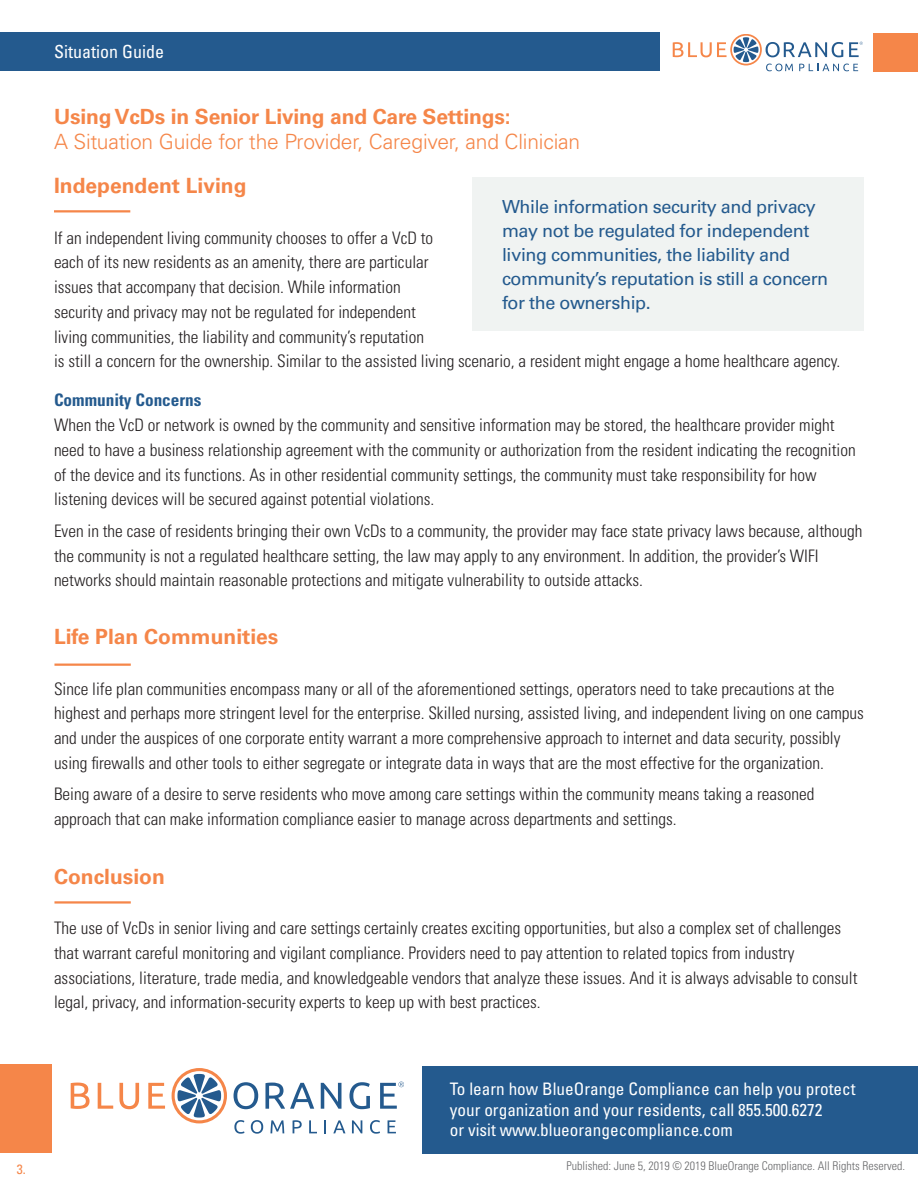
<style>
.page{position:relative;width:918px;height:1188px;background:#fff}
.page>*{position:absolute;margin:0;border:0;box-sizing:border-box;transform-origin:0 0}
.Orange_Subhead{font:700 21px "Univers LT Std";color:#f58649}
.t1{font:300 21px "Univers LT Std";letter-spacing:-.01em;color:#f58649}
.Callout_Blue{font:18px/24px "Univers LT Std";letter-spacing:-.025em;color:#245a8e}
.t2{font:condensed 18px "Univers LT Std";color:#fff}
.Content{font:300 condensed 17.25px/24.8px "Univers LT Std";color:#231f20}
.t3{font:condensed 17.25px/20.7px "Univers LT Std";color:#fff}
.Blue_Subhead{font:700 condensed 17.25px "Univers LT Std";color:#245a8e}
.t4{font:condensed 13.5px "Univers LT Std";color:#f58649}
.t5{font:300 condensed 12px "Univers LT Std";color:#666769}
</style>
<div class="page">
<div style="left:0;top:32px;width:660px;height:39px;background:#245a8e"></div>
<div style="left:873px;top:33px;width:45px;height:39px;background:#f58649"></div>
<svg style="left:172px;top:1068px;width:55px;height:55px"></svg>
<svg style="left:388px;top:1120px;width:8px;height:13px"></svg>
<svg style="left:370px;top:1120px;width:10px;height:14px"></svg>
<svg style="left:352px;top:1120px;width:10px;height:13px"></svg>
<svg style="left:333px;top:1120px;width:12px;height:13px"></svg>
<svg style="left:324px;top:1120px;width:2px;height:13px"></svg>
<svg style="left:309px;top:1120px;width:8px;height:13px"></svg>
<svg style="left:293px;top:1120px;width:9px;height:13px"></svg>
<svg style="left:270px;top:1120px;width:14px;height:13px"></svg>
<svg style="left:251px;top:1120px;width:12px;height:14px"></svg>
<svg style="left:234px;top:1120px;width:10px;height:14px"></svg>
<svg style="left:71px;top:1083px;width:94px;height:26px"></svg>
<svg style="left:234px;top:1082px;width:170px;height:27px"></svg>
<svg style="left:673px;top:34px;width:189px;height:37px"></svg>
<div style="left:422px;top:1066px;width:496px;height:88px;background:#245a8e"></div>
<div style="left:0;top:1064px;width:52px;height:89px;background:#f58649"></div>
<hr style="left:54px;top:210px;width:76px;height:2px;background:#f58649">
<div style="left:472px;top:178px;width:392px;height:153px;background:#f0f3f2"></div>
<hr style="left:54px;top:664px;width:77px;height:2px;background:#f58649">
<hr style="left:54px;top:901px;width:77px;height:3px;background:#f58649">
<p class="t4" style="left:17px;top:1160px;width:10px">3.</p>
<p class="t2" style="left:54px;top:40px;width:111px">Situation Guide</p>
<p class="Orange_Subhead" style="left:54px;top:105px;width:458px">Using VcDs in Senior Living and Care Settings:</p>
<p class="t1" style="left:54px;top:129px;width:528px">A Situation Guide for the Provider, Caregiver, and Clinician</p>
<p class="Orange_Subhead" style="left:54px;top:174px;width:194px">Independent Living</p>
<p class="Content" style="left:54px;top:225px;width:788px">If an independent living community chooses to offer a VcD to<br>each of its new residents as an amenity, there are particular<br>issues that accompany that decision. While information<br>security and privacy may not be regulated for independent<br>living communities, the liability and community’s reputation<br>is still a concern for the ownership. Similar to the assisted living scenario, a resident might engage a home healthcare agency.</p>
<p class="Blue_Subhead" style="left:54px;top:390px;width:149px">Community Concerns</p>
<p class="Content" style="left:54px;top:413px;width:803px">When the VcD or network is owned by the community and sensitive information may be stored, the healthcare provider might need to have a business relationship agreement with the community or authorization from the resident indicating the recognition of the device and its functions. As in other residential community settings, the community must take responsibility for how listening devices will be secured against potential violations.</p>
<p class="Content" style="left:54px;top:518px;width:810px">Even in the case of residents bringing their own VcDs to a community, the provider may face state privacy laws because, although the community is not a regulated healthcare setting, the law may apply to any environment. In addition, the provider’s WIFI networks should maintain reasonable protections and mitigate vulnerability to outside attacks.</p>
<p class="Callout_Blue" style="left:502px;top:195px;width:315px">While information security and privacy may not be regulated for independent</p>
<p class="Callout_Blue" style="left:502px;top:243px;width:328px">living communities, the liability and community’s reputation is still a concern for the ownership.</p>
<p class="Orange_Subhead" style="left:54px;top:625px;width:226px">Life Plan Communities</p>
<p class="Content" style="left:54px;top:676px;width:811px">Since life plan communities encompass many or all of the aforementioned settings, operators need to take precautions at the highest and perhaps more stringent level for the enterprise. Skilled nursing, assisted living, and independent living on one campus and under the auspices of one corporate entity warrant a more comprehensive approach to internet and data security, possibly using firewalls and other tools to either segregate or integrate data in ways that are the most effective for the organization.</p>
<p class="Content" style="left:54px;top:782px;width:762px">Being aware of a desire to serve residents who move among care settings within the community means taking a reasoned approach that can make information compliance easier to manage across departments and settings.</p>
<p class="Orange_Subhead" style="left:54px;top:864px;width:112px">Conclusion</p>
<p class="Content" style="left:54px;top:916px;width:805px">The use of VcDs in senior living and care settings certainly creates exciting opportunities, but also a complex set of challenges that warrant careful monitoring and vigilant compliance. Providers need to pay attention to related topics from industry associations, literature, trade media, and knowledgeable vendors that analyze these issues. And it is always advisable to consult legal, privacy, and information-security experts to keep up with best practices.</p>
<p class="t3" style="left:450px;top:1078px;width:407px">To learn how BlueOrange Compliance can help you protect your organization and your residents, call 855.500.6272<br>or visit www.blueorangecompliance.com</p>
<p class="t5" style="left:566px;top:1159px;width:340px">Published: June 5, 2019 © 2019 BlueOrange Compliance. All Rights Reserved.</p>
</div>
